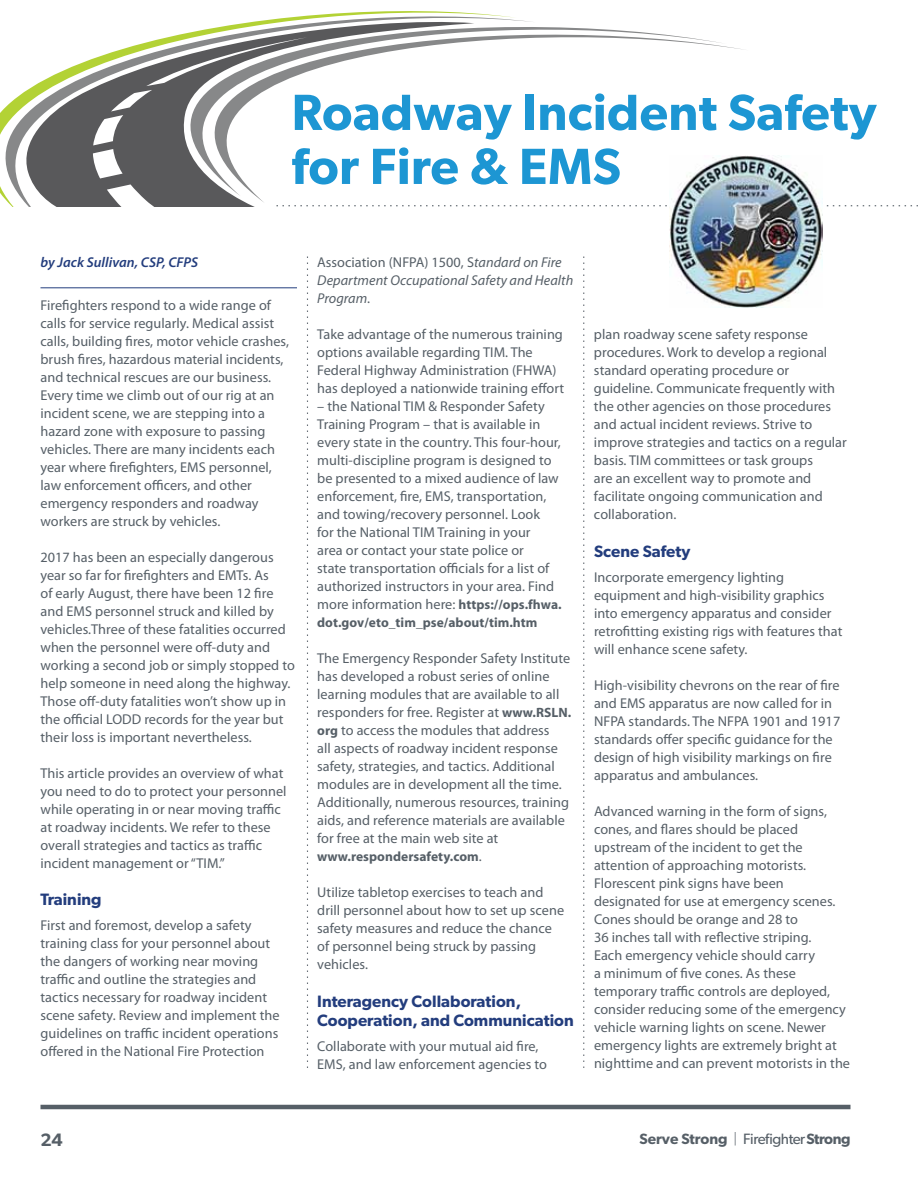
<style>
.page{position:relative;width:918px;height:1188px;background:#fff}
.page>*{position:absolute;margin:0;border:0;box-sizing:border-box;transform-origin:0 0}
.t1{font:600 51px/54px "Gibson";letter-spacing:.01em;color:#1d96d3}
.t2{font:600 18px "Gibson";color:#565f67}
.t3{font:600 16.5px/19.5px "Gibson";letter-spacing:.005em;color:#233d7d}
.t4{font:600 15px "Gibson";letter-spacing:-.005em;color:#565f67}
.t5{font:14.25px/18px "Myriad Pro";letter-spacing:.005em;color:#565f67}
.t6{font:italic 14.25px/18px "Myriad Pro";letter-spacing:.005em;color:#565f67}
.t7{font:italic 600 14.25px "Myriad Pro";letter-spacing:.005em;color:#233d7d}
.t8{font:700 13.5px "Myriad";letter-spacing:.005em;color:#565f67}
.s1{font-style:normal}
.s2{font-family:"Myriad";font-weight:700;font-size:13.5px}
.s3{font-family:"Myriad Pro";font-weight:400;font-size:14.25px}
.s4{font-weight:300}
.s5{font-weight:400}
</style>
<div class="page">
<hr style="left:40px;top:1105px;width:810px;height:4px;background:#565f67">
<hr style="left:40px;top:287px;width:257px;height:1px;background:#233d7d">
<svg style="left:539px;top:205px;width:379px;height:1px"></svg>
<svg style="left:0;top:96px;width:536px;height:110px"></svg>
<svg style="left:276px;top:11px;width:472px;height:192px"></svg>
<svg style="left:19px;top:19px;width:455px;height:187px"></svg>
<svg style="left:307px;top:256px;width:1px;height:812px"></svg>
<svg style="left:583px;top:256px;width:1px;height:812px"></svg>
<img style="left:670px;top:156px;width:152px;height:151px">
<h1 class="t1" style="left:292px;top:84px;width:587px">Roadway Incident Safety for Fire &amp; EMS</h1>
<p class="t7" style="left:40px;top:253px;width:159px">by Jack Sullivan, CSP, CFPS</p>
<p class="t5" style="left:40px;top:296px;width:250px">Firefighters respond to a wide range of calls for service regularly. Medical assist calls, building fires, motor vehicle crashes, brush fires, hazardous material incidents, and technical rescues are our business.<br>Every time we climb out of our rig at an incident scene, we are stepping into a hazard zone with exposure to passing vehicles. There are many incidents each year where firefighters, EMS personnel, law enforcement officers, and other emergency responders and roadway workers are struck by vehicles.</p>
<p class="t5" style="left:40px;top:548px;width:256px">2017 has been an especially dangerous year so far for firefighters and EMTs. As<br>of early August, there have been 12 fire and EMS personnel struck and killed by vehicles.Three of these fatalities occurred when the personnel were off-duty and working a second job or simply stopped to help someone in need along the highway.<br>Those off-duty fatalities won’t show up in the official LODD records for the year but their loss is important nevertheless.</p>
<p class="t5" style="left:40px;top:764px;width:248px">This article provides an overview of what you need to do to protect your personnel while operating in or near moving traffic at roadway incidents. We refer to these overall strategies and tactics as traffic incident management or “TIM.”</p>
<p class="t3" style="left:40px;top:890px;width:63px">Training</p>
<p class="t5" style="left:40px;top:916px;width:241px">First and foremost, develop a safety training class for your personnel about the dangers of working near moving traffic and outline the strategies and tactics necessary for roadway incident scene safety. Review and implement the guidelines on traffic incident operations offered in the National Fire Protection</p>
<p class="t6" style="left:317px;top:253px;width:258px"><span class="s1">Association (NFPA) 1500, S</span>tandard on Fire<br>Department Occupational Safety and Health<br>Program<span class="s1">.</span></p>
<p class="t5" style="left:317px;top:325px;width:248px">Take advantage of the numerous training options available regarding TIM. The Federal Highway Administration (FHWA) has deployed a nationwide training effort</p>
<p class="t5" style="left:317px;top:397px;width:246px">– the National TIM &amp; Responder Safety Training Program – that is available in every state in the country. This four-hour, multi-discipline program is designed to be presented to a mixed audience of law enforcement, fire, EMS, transportation, and towing/recovery personnel. Look<br>for the National TIM Training in your<br>area or contact your state police or<br>state transportation officials for a list of authorized instructors in your area. Find more information here: <span class="s2">https://ops.fhwa.</span></p>
<p class="t8" style="left:317px;top:616px;width:222px">dot.gov/eto_tim_pse/about/tim.htm</p>
<p class="t5" style="left:317px;top:649px;width:255px">The Emergency Responder Safety Institute has developed a robust series of online learning modules that are available to all responders for free. Register at <span class="s2">www.RSLN. org</span> to access the modules that address<br>all aspects of roadway incident response safety, strategies, and tactics. Additional modules are in development all the time.<br>Additionally, numerous resources, training aids, and reference materials are available for free at the main web site at</p>
<p class="t8" style="left:317px;top:850px;width:166px">www.respondersafety.com<span class="s3">.</span></p>
<p class="t5" style="left:317px;top:883px;width:248px">Utilize tabletop exercises to teach and drill personnel about how to set up scene safety measures and reduce the chance of personnel being struck by passing vehicles.</p>
<p class="t3" style="left:317px;top:991px;width:258px">Interagency Collaboration,<br>Cooperation, and Communication</p>
<p class="t5" style="left:317px;top:1037px;width:231px">Collaborate with your mutual aid fire,<br>EMS, and law enforcement agencies to</p>
<p class="t5" style="left:594px;top:325px;width:254px">plan roadway scene safety response procedures. Work to develop a regional standard operating procedure or guideline. Communicate frequently with the other agencies on those procedures and actual incident reviews. Strive to improve strategies and tactics on a regular basis. TIM committees or task groups<br>are an excellent way to promote and facilitate ongoing communication and collaboration.</p>
<p class="t3" style="left:594px;top:541px;width:98px">Scene Safety</p>
<p class="t5" style="left:594px;top:568px;width:250px">Incorporate emergency lighting equipment and high-visibility graphics into emergency apparatus and consider retrofitting existing rigs with features that will enhance scene safety.</p>
<p class="t5" style="left:594px;top:676px;width:248px">High-visibility chevrons on the rear of fire and EMS apparatus are now called for in NFPA standards. The NFPA 1901 and 1917 standards offer specific guidance for the design of high visibility markings on fire apparatus and ambulances.</p>
<p class="t5" style="left:594px;top:802px;width:258px">Advanced warning in the form of signs, cones, and flares should be placed upstream of the incident to get the attention of approaching motorists.<br>Florescent pink signs have been designated for use at emergency scenes.<br>Cones should be orange and 28 to<br>36 inches tall with reflective striping.<br>Each emergency vehicle should carry<br>a minimum of five cones. As these temporary traffic controls are deployed, consider reducing some of the emergency vehicle warning lights on scene. Newer emergency lights are extremely bright at nighttime and can prevent motorists in the</p>
<p class="t2" style="left:40px;top:1129px;width:24px">24</p>
<p class="t4" style="left:640px;top:1130px;width:212px">Serve Strong <span class="s4">|</span> <span class="s5">Firefighter</span>Strong</p>
</div>
